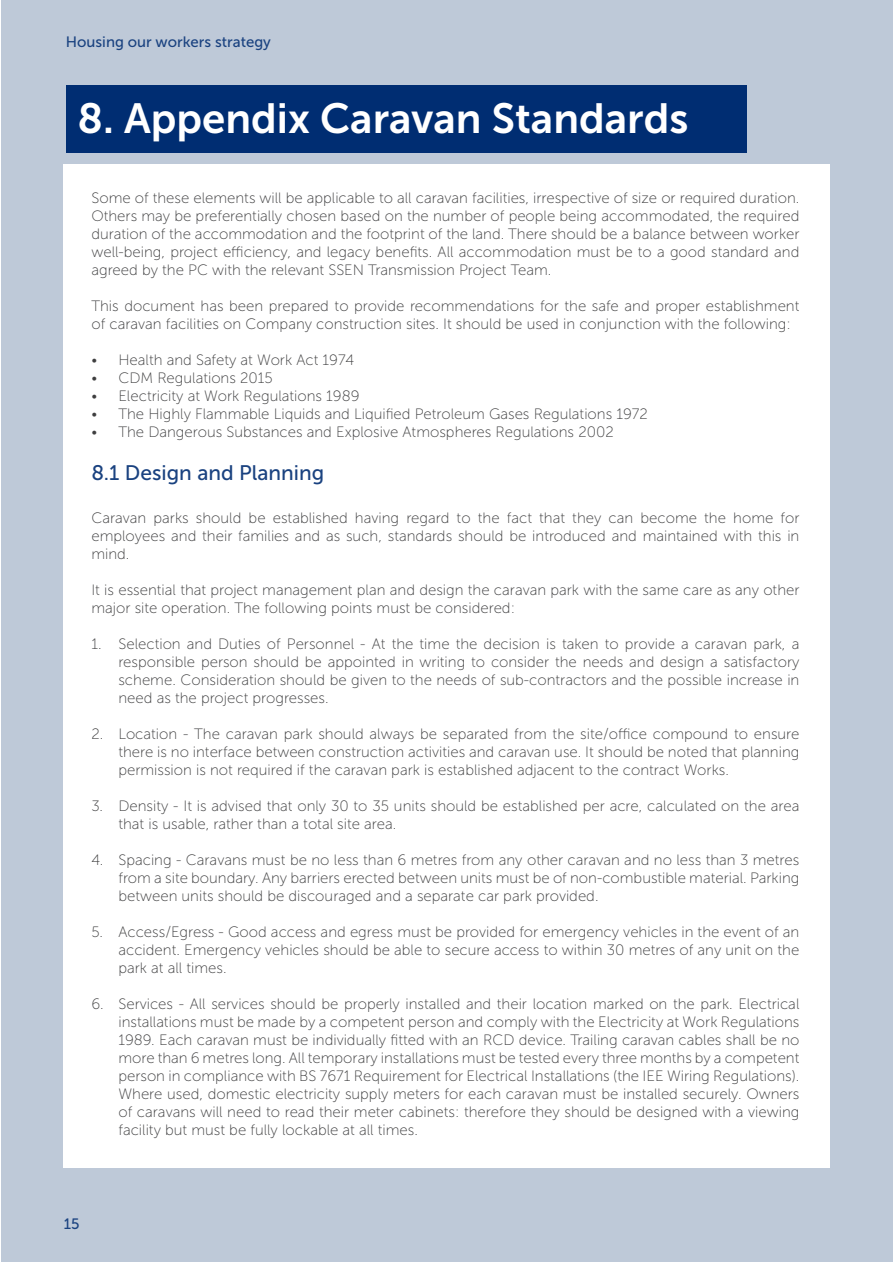
<style>
.page{position:relative;width:893px;height:1263px;background:#fff}
.page>*{position:absolute;margin:0;border:0;box-sizing:border-box;transform-origin:0 0}
.Heading{font:42px "Museo Sans 700";color:#fff}
.Sub-heading{font:21px "Museo Sans 500";color:#1a4280}
.t1{font:15px/18px "Museo Sans 100";color:#3e3e3f;text-align:justify}
.t2{font:15px "Museo Sans 500";color:#1a4280}
</style>
<div class="page">
<div style="left:1px;top:1px;width:891px;height:1261px;background:#bec9d8"></div>
<div style="left:66px;top:85px;width:680px;height:67px;background:#002d72"></div>
<div style="left:64px;top:164px;width:766px;height:1003px;background:#fff"></div>
<p class="t2" style="left:66px;top:34px;width:207px">Housing our workers strategy</p>
<p class="Heading" style="left:78px;top:95px;width:612px">8. Appendix Caravan Standards</p>
<p class="t1" style="left:91px;top:189px;width:709px">Some of these elements will be applicable to all caravan facilities, irrespective of size or required duration.<br>Others may be preferentially chosen based on the number of people being accommodated, the required duration of the accommodation and the footprint of the land. There should be a balance between worker well-being, project efficiency, and legacy benefits. All accommodation must be to a good standard and agreed by the PC with the relevant SSEN Transmission Project Team.</p>
<p class="t1" style="left:91px;top:297px;width:709px">This document has been prepared to provide recommendations for the safe and proper establishment of caravan facilities on Company construction sites. It should be used in conjunction with the following:</p>
<p class="t1" style="left:91px;top:351px;width:264px">• Health and Safety at Work Act 1974</p>
<p class="t1" style="left:91px;top:369px;width:183px">• CDM Regulations 2015</p>
<p class="t1" style="left:91px;top:387px;width:270px">• Electricity at Work Regulations 1989</p>
<p class="t1" style="left:91px;top:405px;width:558px">• The Highly Flammable Liquids and Liquified Petroleum Gases Regulations 1972</p>
<p class="t1" style="left:91px;top:423px;width:524px">• The Dangerous Substances and Explosive Atmospheres Regulations 2002</p>
<p class="Sub-heading" style="left:91px;top:461px;width:234px">8.1 Design and Planning</p>
<p class="t1" style="left:91px;top:509px;width:709px">Caravan parks should be established having regard to the fact that they can become the home for employees and their families and as such, standards should be introduced and maintained with this in mind.</p>
<p class="t1" style="left:91px;top:581px;width:710px">It is essential that project management plan and design the caravan park with the same care as any other major site operation. The following points must be considered:</p>
<p class="t1" style="left:118px;top:635px;width:682px;text-indent:-27px">1. Selection and Duties of Personnel - At the time the decision is taken to provide a caravan park, a responsible person should be appointed in writing to consider the needs and design a satisfactory scheme. Consideration should be given to the needs of sub-contractors and the possible increase in need as the project progresses.</p>
<p class="t1" style="left:118px;top:725px;width:682px;text-indent:-27px">2. Location - The caravan park should always be separated from the site/office compound to ensure there is no interface between construction activities and caravan use. It should be noted that planning permission is not required if the caravan park is established adjacent to the contract Works.</p>
<p class="t1" style="left:118px;top:797px;width:682px;text-indent:-27px">3. Density - It is advised that only 30 to 35 units should be established per acre, calculated on the area that is usable, rather than a total site area.</p>
<p class="t1" style="left:118px;top:851px;width:683px;text-indent:-27px">4. Spacing - Caravans must be no less than 6 metres from any other caravan and no less than 3 metres from a site boundary. Any barriers erected between units must be of non-combustible material. Parking between units should be discouraged and a separate car park provided.</p>
<p class="t1" style="left:118px;top:923px;width:682px;text-indent:-27px">5. Access/Egress - Good access and egress must be provided for emergency vehicles in the event of an accident. Emergency vehicles should be able to secure access to within 30 metres of any unit on the park at all times.</p>
<p class="t1" style="left:118px;top:995px;width:683px;text-indent:-27px">6. Services - All services should be properly installed and their location marked on the park. Electrical installations must be made by a competent person and comply with the Electricity at Work Regulations 1989. Each caravan must be individually fitted with an RCD device. Trailing caravan cables shall be no more than 6 metres long. All temporary installations must be tested every three months by a competent person in compliance with BS 7671 Requirement for Electrical Installations (the IEE Wiring Regulations).<br>Where used, domestic electricity supply meters for each caravan must be installed securely. Owners of caravans will need to read their meter cabinets: therefore they should be designed with a viewing facility but must be fully lockable at all times.</p>
<p class="t2" style="left:64px;top:1215px;width:17px">15</p>
</div>
